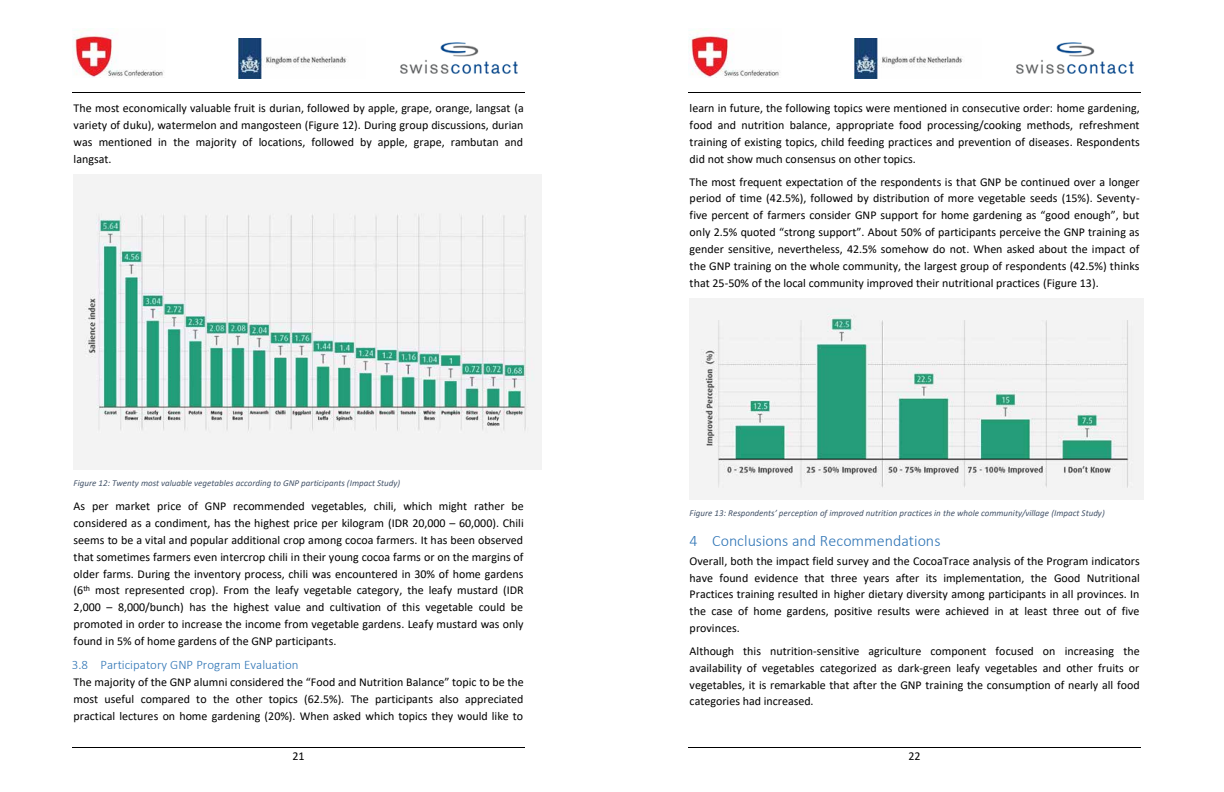
<style>
.page{position:relative;width:1224px;height:792px;background:#fff}
.page>*{position:absolute;margin:0;border:0;box-sizing:border-box;transform-origin:0 0}
.t1{font:300 16px "Calibri";color:#2e74b5}
.t2{font:300 13px "Calibri";color:#2e74b5}
.t3{font:12px/16.8px "Calibri";color:#000;text-align:justify}
.t4{font:italic 9px "Calibri";color:#44546a}
</style>
<div class="page">
<hr style="left:72px;top:92px;width:453px;height:1px;background:#000">
<hr style="left:72px;top:747px;width:453px;height:1px;background:#000">
<img style="left:239px;top:39px;width:108px;height:39px">
<img style="left:73px;top:31px;width:91px;height:46px">
<img style="left:400px;top:42px;width:118px;height:32px">
<img style="left:74px;top:174px;width:468px;height:295px">
<hr style="left:688px;top:92px;width:453px;height:1px;background:#000">
<hr style="left:688px;top:747px;width:453px;height:1px;background:#000">
<img style="left:855px;top:39px;width:108px;height:39px">
<img style="left:689px;top:31px;width:91px;height:46px">
<img style="left:1016px;top:42px;width:118px;height:32px">
<img style="left:690px;top:298px;width:453px;height:202px">
<p class="t3" style="left:74px;top:101px;width:452px">The most economically valuable fruit is durian, followed by apple, grape, orange, langsat (a variety of duku), watermelon and mangosteen (Figure 12). During group discussions, durian was mentioned in the majority of locations, followed by apple, grape, rambutan and langsat.</p>
<p class="t4" style="left:74px;top:480px;width:328px">Figure 12: Twenty most valuable vegetables according to GNP participants (Impact Study)</p>
<p class="t3" style="left:74px;top:499px;width:452px">As per market price of GNP recommended vegetables, chili, which might rather be considered as a condiment, has the highest price per kilogram (IDR 20,000 – 60,000). Chili seems to be a vital and popular additional crop among cocoa farmers. It has been observed that sometimes farmers even intercrop chili in their young cocoa farms or on the margins of older farms. During the inventory process, chili was encountered in 30% of home gardens (6<sup>th</sup> most represented crop). From the leafy vegetable category, the leafy mustard (IDR 2,000 – 8,000/bunch) has the highest value and cultivation of this vegetable could be promoted in order to increase the income from vegetable gardens. Leafy mustard was only found in 5% of home gardens of the GNP participants.</p>
<p class="t2" style="left:72px;top:660px;width:228px">3.8 Participatory GNP Program Evaluation</p>
<p class="t3" style="left:74px;top:674px;width:452px">The majority of the GNP alumni considered the “Food and Nutrition Balance” topic to be the most useful compared to the other topics (62.5%). The participants also appreciated practical lectures on home gardening (20%). When asked which topics they would like to</p>
<p class="t3" style="left:293px;top:748px;width:14px">21</p>
<p class="t3" style="left:690px;top:101px;width:452px">learn in future, the following topics were mentioned in consecutive order: home gardening, food and nutrition balance, appropriate food processing/cooking methods, refreshment training of existing topics, child feeding practices and prevention of diseases. Respondents did not show much consensus on other topics.</p>
<p class="t3" style="left:690px;top:174px;width:452px">The most frequent expectation of the respondents is that GNP be continued over a longer period of time (42.5%), followed by distribution of more vegetable seeds (15%). Seventy&shy;five percent of farmers consider GNP support for home gardening as “good enough”, but only 2.5% quoted “strong support”. About 50% of participants perceive the GNP training as gender sensitive, nevertheless, 42.5% somehow do not. When asked about the impact of the GNP training on the whole community, the largest group of respondents (42.5%) thinks that 25-50% of the local community improved their nutritional practices (Figure 13).</p>
<p class="t4" style="left:690px;top:510px;width:417px">Figure 13: Respondents’ perception of improved nutrition practices in the whole community/village (Impact Study)</p>
<h1 class="t1" style="left:690px;top:535px;width:252px">4 Conclusions and Recommendations</h1>
<p class="t3" style="left:690px;top:553px;width:452px">Overall, both the impact field survey and the CocoaTrace analysis of the Program indicators have found evidence that three years after its implementation, the Good Nutritional Practices training resulted in higher dietary diversity among participants in all provinces. In the case of home gardens, positive results were achieved in at least three out of five provinces.</p>
<p class="t3" style="left:690px;top:643px;width:452px">Although this nutrition-sensitive agriculture component focused on increasing the availability of vegetables categorized as dark-green leafy vegetables and other fruits or vegetables, it is remarkable that after the GNP training the consumption of nearly all food categories had increased.</p>
<p class="t3" style="left:909px;top:748px;width:14px">22</p>
</div>
